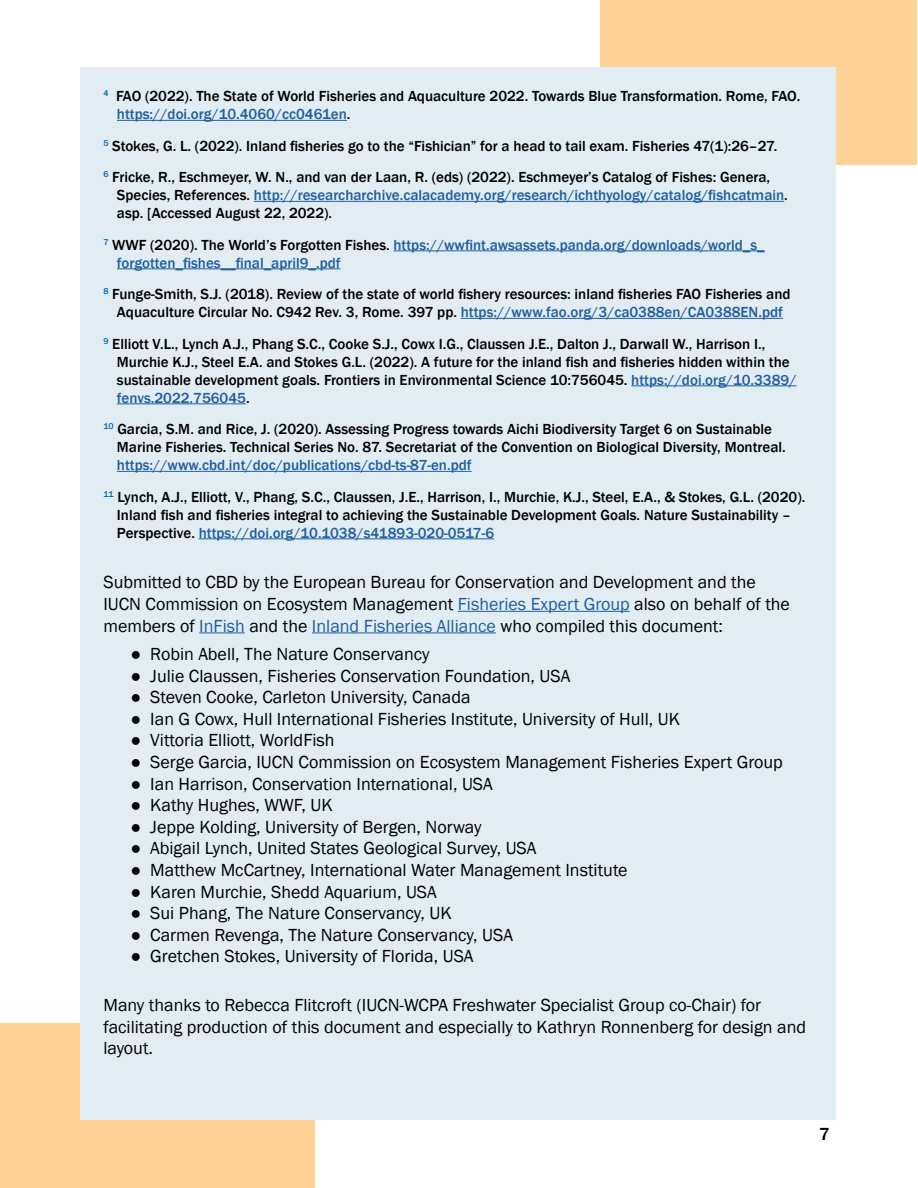
<style>
.page{position:relative;width:918px;height:1188px;background:#fff}
.page>*{position:absolute;margin:0;border:0;box-sizing:border-box;transform-origin:0 0}
.t1{font:18px/21.6px "Franklin Gothic";color:#000}
.t2{font:500 18px "Franklin Gothic";color:#000}
.t3{font:500 15px/18px "Franklin Gothic";color:#000}
.t4{font:500 15px/18px "Franklin Gothic";color:#215e9e}
.s1{color:#215e9e}
.s2{color:#000}
</style>
<div class="page">
<div style="left:0;top:1024px;width:315px;height:164px;background:#ffd298"></div>
<div style="left:600px;top:0;width:316px;height:164px;background:#ffd298"></div>
<div style="left:80px;top:68px;width:756px;height:1052px;background:#e1edf3"></div>
<hr style="left:117px;top:120px;width:230px;height:1px;background:#215e9e">
<hr style="left:254px;top:201px;width:530px;height:1px;background:#215e9e">
<hr style="left:394px;top:250px;width:371px;height:1px;background:#215e9e">
<hr style="left:117px;top:268px;width:224px;height:1px;background:#215e9e">
<hr style="left:461px;top:318px;width:322px;height:1px;background:#215e9e">
<hr style="left:631px;top:385px;width:166px;height:1px;background:#215e9e">
<hr style="left:117px;top:403px;width:129px;height:1px;background:#215e9e">
<hr style="left:117px;top:471px;width:355px;height:1px;background:#215e9e">
<hr style="left:199px;top:538px;width:295px;height:1px;background:#215e9e">
<hr style="left:458px;top:611px;width:172px;height:1px;background:#215e9e">
<hr style="left:199px;top:632px;width:46px;height:1px;background:#215e9e">
<hr style="left:312px;top:632px;width:184px;height:1px;background:#215e9e">
<p class="t3" style="left:117px;top:87px;width:685px;text-indent:-13px"><sup>4</sup> FAO (2022). The State of World Fisheries and Aquaculture 2022. Towards Blue Transformation. Rome, FAO. <span class="s1">https://doi.org/10.4060/cc0461en</span>.</p>
<p class="t3" style="left:103px;top:130px;width:675px;line-height:31.5px"><sup>5</sup> Stokes, G. L. (2022). Inland fisheries go to the “Fishician” for a head to tail exam. Fisheries 47(1):26–27.<br><sup>6</sup> Fricke, R., Eschmeyer, W. N., and van der Laan, R. (eds) (2022). Eschmeyer’s Catalog of Fishes: Genera,</p>
<p class="t4" style="left:117px;top:186px;width:672px"><span class="s2">Species, References.</span> http://researcharchive.calacademy.org/research/ichthyology/catalog/fishcatmain<span class="s2">. asp. [Accessed August 22, 2022).</span></p>
<p class="t4" style="left:117px;top:236px;width:649px;text-indent:-13px"><sup>7</sup> <span class="s2">WWF (2020). The World’s Forgotten Fishes.</span> https://wwfint.awsassets.panda.org/downloads/world_s_ forgotten_fishes__final_april9_.pdf</p>
<p class="t3" style="left:103px;top:285px;width:689px;text-align:center"><sup>8</sup> Funge-Smith, S.J. (2018). Review of the state of world fishery resources: inland fisheries FAO Fisheries and<br>Aquaculture Circular No. C942 Rev. 3, Rome. 397 pp. <span class="s1">https://www.fao.org/3/ca0388en/CA0388EN.pdf</span></p>
<p class="t3" style="left:117px;top:335px;width:681px;text-indent:-13px"><sup>9</sup> Elliott V.L., Lynch A.J., Phang S.C., Cooke S.J., Cowx I.G., Claussen J.E., Dalton J., Darwall W., Harrison I., Murchie K.J., Steel E.A. and Stokes G.L. (2022). A future for the inland fish and fisheries hidden within the sustainable development goals. Frontiers in Environmental Science 10:756045. <span class="s1">https://doi.org/10.3389/ fenvs.2022.756045</span>.</p>
<p class="t3" style="left:117px;top:420px;width:670px;text-indent:-14px"><sup>10</sup> Garcia, S.M. and Rice, J. (2020). Assessing Progress towards Aichi Biodiversity Target 6 on Sustainable<br>Marine Fisheries. Technical Series No. 87. Secretariat of the Convention on Biological Diversity, Montreal.</p>
<p class="t3" style="left:103px;top:450px;width:703px;line-height:31.5px;text-indent:14px"><span class="s1">https://www.cbd.int/doc/publications/cbd-ts-87-en.pdf<br></span><sup>11</sup> Lynch, A.J., Elliott, V., Phang, S.C., Claussen, J.E., Harrison, I., Murchie, K.J., Steel, E.A., &amp; Stokes, G.L. (2020).</p>
<p class="t3" style="left:117px;top:506px;width:675px">Inland fish and fisheries integral to achieving the Sustainable Development Goals. Nature Sustainability –<br>Perspective. <span class="s1">https://doi.org/10.1038/s41893-020-0517-6</span></p>
<p class="t1" style="left:103px;top:572px;width:688px">Submitted to CBD by the European Bureau for Conservation and Development and the<br>IUCN Commission on Ecosystem Management <span class="s1">Fisheries Expert Group</span> also on behalf of the members of <span class="s1">InFish</span> and the <span class="s1">Inland Fisheries Alliance</span> who compiled this document:</p>
<p class="t1" style="left:130px;top:644px;width:301px">● Robin Abell, The Nature Conservancy</p>
<p class="t1" style="left:130px;top:665px;width:441px">● Julie Claussen, Fisheries Conservation Foundation, USA</p>
<p class="t1" style="left:130px;top:687px;width:342px">● Steven Cooke, Carleton University, Canada</p>
<p class="t1" style="left:130px;top:708px;width:551px">● Ian G Cowx, Hull International Fisheries Institute, University of Hull, UK</p>
<p class="t1" style="left:130px;top:730px;width:206px">● Vittoria Elliott, WorldFish</p>
<p class="t1" style="left:130px;top:752px;width:654px">● Serge Garcia, IUCN Commission on Ecosystem Management Fisheries Expert Group</p>
<p class="t1" style="left:130px;top:773px;width:364px">● Ian Harrison, Conservation International, USA</p>
<p class="t1" style="left:130px;top:795px;width:204px">● Kathy Hughes, WWF, UK</p>
<p class="t1" style="left:130px;top:816px;width:353px">● Jeppe Kolding, University of Bergen, Norway</p>
<p class="t1" style="left:130px;top:838px;width:408px">● Abigail Lynch, United States Geological Survey, USA</p>
<p class="t1" style="left:130px;top:860px;width:499px">● Matthew McCartney, International Water Management Institute</p>
<p class="t1" style="left:130px;top:881px;width:308px">● Karen Murchie, Shedd Aquarium, USA</p>
<p class="t1" style="left:130px;top:903px;width:323px">● Sui Phang, The Nature Conservancy, UK</p>
<p class="t1" style="left:130px;top:924px;width:384px">● Carmen Revenga, The Nature Conservancy, USA</p>
<p class="t1" style="left:130px;top:946px;width:345px">● Gretchen Stokes, University of Florida, USA</p>
<p class="t1" style="left:103px;top:995px;width:704px">Many thanks to Rebecca Flitcroft (IUCN-WCPA Freshwater Specialist Group co-Chair) for facilitating production of this document and especially to Kathryn Ronnenberg for design and layout.</p>
<p class="t2" style="left:819px;top:1123px;width:12px">7</p>
</div>
